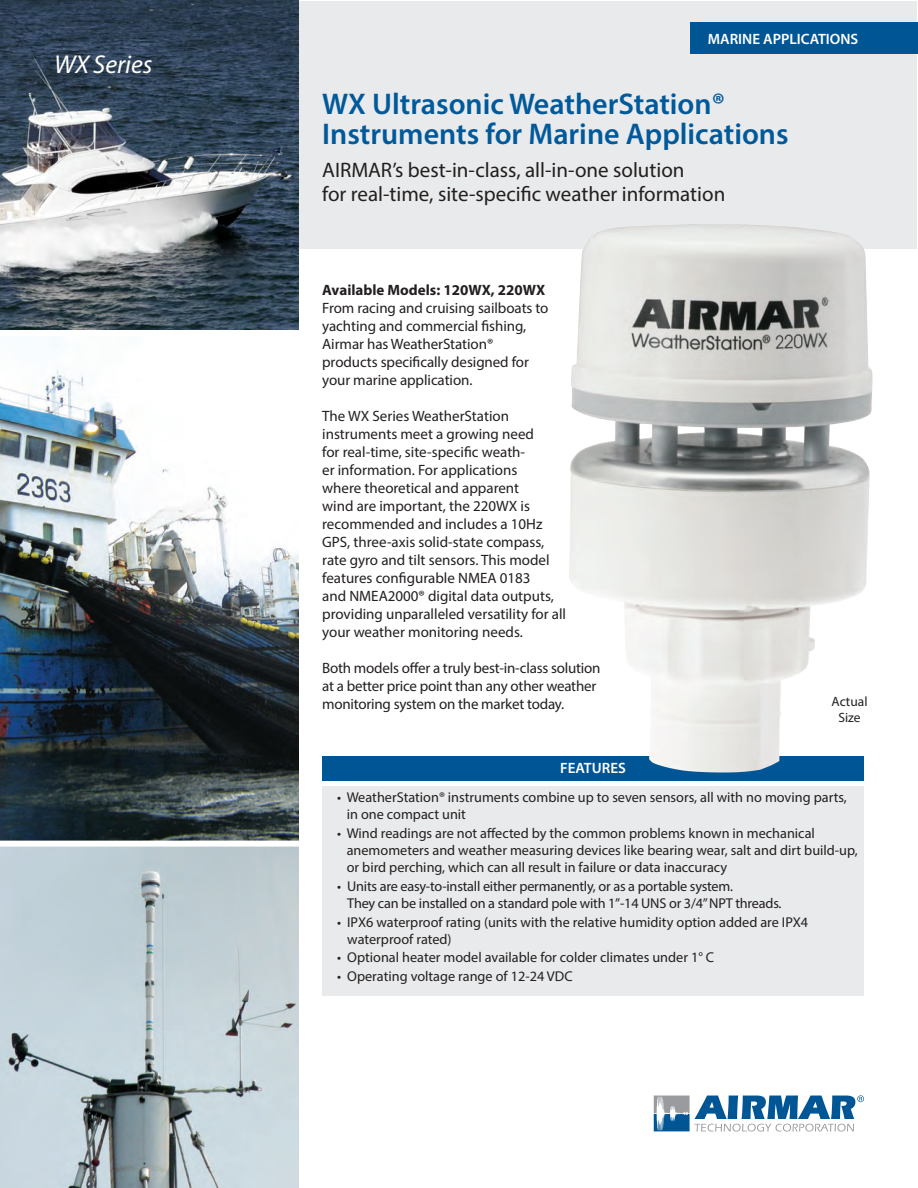
<style>
.page{position:relative;width:918px;height:1188px;background:#fff}
.page>*{position:absolute;margin:0;border:0;box-sizing:border-box;transform-origin:0 0}
.t1{font:600 30px/30px "Myriad Pro";color:#00599b}
.t2{font:italic 25.95px "Myriad Pro";letter-spacing:-.005em;color:#fff}
.t3{font:21px/24px "Myriad Pro";color:#231f20}
.t4{font:15px/18px "Myriad Pro";color:#231f20}
.t5{font:700 15px "Myriad Pro";color:#231f20}
.t6{font:600 15px "Myriad Pro";color:#fff}
.t7{font:14.25px/17.1px "Myriad Pro";color:#231f20}
.t8{font:13.5px/16.2px "Myriad Pro";color:#231f20;text-align:center}
</style>
<div class="page">
<div style="left:1px;top:1px;width:916px;height:247px;background:#e9eaeb"></div>
<img style="left:0;top:1px;width:299px;height:329px">
<img style="left:0;top:847px;width:299px;height:341px">
<img style="left:0;top:336px;width:299px;height:505px">
<svg style="left:654px;top:1095px;width:210px;height:37px"></svg>
<div style="left:322px;top:756px;width:542px;height:25px;background:#005595"></div>
<div style="left:322px;top:786px;width:542px;height:209px;background:#e9eaeb"></div>
<img style="left:561px;top:224px;width:332px;height:549px">
<div style="left:690px;top:23px;width:227px;height:31px;background:#005595"></div>
<p class="t2" style="left:54px;top:49px;width:100px">WX Series</p>
<p class="t6" style="left:708px;top:29px;width:152px">MARINE APPLICATIONS</p>
<p class="t1" style="left:322px;top:88px;width:468px">WX Ultrasonic WeatherStation®<br>Instruments for Marine Applications</p>
<p class="t3" style="left:322px;top:158px;width:405px">AIRMAR’s best-in-class, all-in-one solution<br>for real-time, site-specific weather information</p>
<p class="t5" style="left:322px;top:280px;width:225px">Available Models: 120WX, 220WX</p>
<p class="t4" style="left:322px;top:299px;width:228px">From racing and cruising sailboats to yachting and commercial fishing,<br>Airmar has WeatherStation® products specifically designed for your marine application.</p>
<p class="t4" style="left:322px;top:407px;width:245px">The WX Series WeatherStation instruments meet a growing need<br>for real-time, site-specific weath-<br>er information. For applications<br>where theoretical and apparent<br>wind are important, the 220WX is recommended and includes a 10Hz GPS, three-axis solid-state compass, rate gyro and tilt sensors. This model features configurable NMEA 0183<br>and NMEA2000® digital data outputs, providing unparalleled versatility for all your weather monitoring needs.</p>
<p class="t4" style="left:322px;top:659px;width:280px">Both models offer a truly best-in-class solution at a better price point than any other weather monitoring system on the market today.</p>
<p class="t8" style="left:832px;top:693px;width:37px">Actual<br>Size</p>
<p class="t6" style="left:560px;top:759px;width:67px">FEATURES</p>
<p class="t7" style="left:347px;top:789px;width:502px;text-indent:-10px">• WeatherStation® instruments combine up to seven sensors, all with no moving parts, in one compact unit</p>
<p class="t7" style="left:347px;top:825px;width:513px;text-indent:-10px">• Wind readings are not affected by the common problems known in mechanical anemometers and weather measuring devices like bearing wear, salt and dirt build-up, or bird perching, which can all result in failure or data inaccuracy</p>
<p class="t7" style="left:347px;top:877px;width:436px;text-indent:-10px">• Units are easy-to-install either permanently, or as a portable system.<br>They can be installed on a standard pole with 1”-14 UNS or 3/4” NPT threads.</p>
<p class="t7" style="left:347px;top:913px;width:462px;text-indent:-10px">• IPX6 waterproof rating (units with the relative humidity option added are IPX4 waterproof rated)</p>
<p class="t7" style="left:337px;top:949px;width:378px">• Optional heater model available for colder climates under 1° C</p>
<p class="t7" style="left:337px;top:967px;width:237px">• Operating voltage range of 12-24 VDC</p>
</div>
